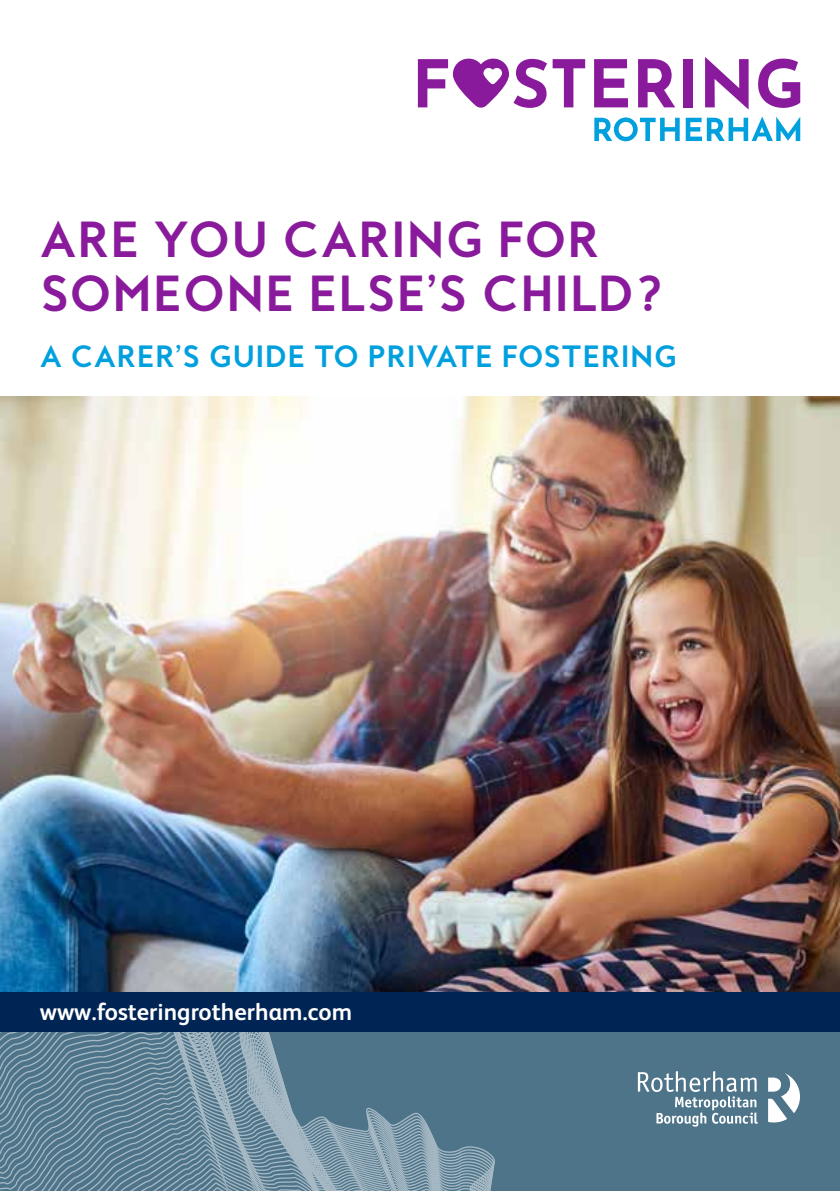
<style>
.page{position:relative;width:840px;height:1191px;background:#fff}
.page>*{position:absolute;margin:0;border:0;box-sizing:border-box;transform-origin:0 0}
.t1{font:700 46px/54px "MB Empire";letter-spacing:.01em;color:#8a1a9c}
.t2{font:700 28px "MB Empire";letter-spacing:.01em;color:#00a0df}
.t3{font:700 24px "FS Albert";color:#fff}
</style>
<div class="page">
<img style="left:0;top:397px;width:839px;height:595px">
<svg style="left:685px;top:117px;width:114px;height:24px"></svg>
<svg style="left:594px;top:117px;width:85px;height:24px"></svg>
<svg style="left:758px;top:59px;width:41px;height:49px"></svg>
<svg style="left:705px;top:57px;width:43px;height:52px"></svg>
<div style="left:682px;top:59px;width:10px;height:48px;background:#8a1a9c"></div>
<svg style="left:638px;top:59px;width:36px;height:48px"></svg>
<svg style="left:594px;top:59px;width:33px;height:48px"></svg>
<svg style="left:552px;top:59px;width:33px;height:48px"></svg>
<svg style="left:417px;top:59px;width:129px;height:49px"></svg>
<div style="left:0;top:1008px;width:839px;height:183px;background:#4e748a"></div>
<svg style="left:0;top:1032px;width:495px;height:159px"></svg>
<svg style="left:768px;top:1073px;width:31px;height:49px"></svg>
<svg style="left:637px;top:1071px;width:120px;height:55px"></svg>
<div style="left:0;top:992px;width:839px;height:40px;background:#002454"></div>
<p class="t1" style="left:40px;top:212px;width:625px">ARE YOU CARING FOR<br>SOMEONE ELSE’S CHILD?</p>
<p class="t2" style="left:40px;top:338px;width:638px">A CARER’S GUIDE TO PRIVATE FOSTERING</p>
<p class="t3" style="left:40px;top:996px;width:314px">www.fosteringrotherham.com</p>
</div>
